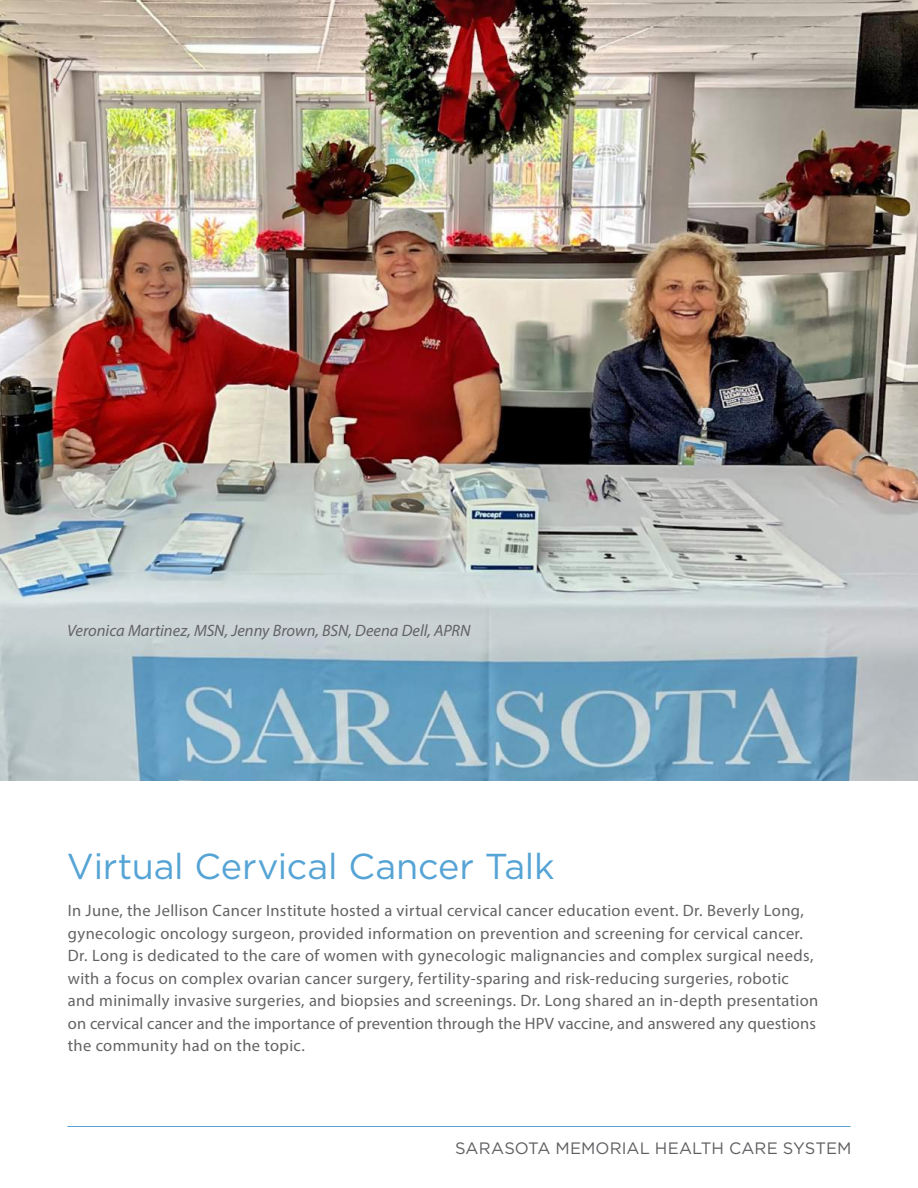
<style>
.page{position:relative;width:918px;height:1188px;background:#fff}
.page>*{position:absolute;margin:0;border:0;box-sizing:border-box;transform-origin:0 0}
.t1{font:36px "Gotham";letter-spacing:-.005em;color:#55a4d5}
.t2{font:16.5px/22.5px "Myriad Pro";letter-spacing:.02em;color:#636366}
.t3{font:italic 16.5px "Myriad Pro";color:#636366}
.t4{font:16.5px "Gotham";letter-spacing:.005em;color:#5f5f62}
</style>
<div class="page">
<img style="left:0;top:0;width:918px;height:781px">
<hr style="left:68px;top:1126px;width:782px;height:1px;background:#55a4d5">
<p class="t3" style="left:67px;top:620px;width:405px">Veronica Martinez, MSN, Jenny Brown, BSN, Deena Dell, APRN</p>
<h1 class="t1" style="left:67px;top:843px;width:489px">Virtual Cervical Cancer Talk</h1>
<p class="t2" style="left:68px;top:899px;width:752px">In June, the Jellison Cancer Institute hosted a virtual cervical cancer education event. Dr. Beverly Long, gynecologic oncology surgeon, provided information on prevention and screening for cervical cancer.<br>Dr. Long is dedicated to the care of women with gynecologic malignancies and complex surgical needs, with a focus on complex ovarian cancer surgery, fertility-sparing and risk-reducing surgeries, robotic and minimally invasive surgeries, and biopsies and screenings. Dr. Long shared an in-depth presentation on cervical cancer and the importance of prevention through the HPV vaccine, and answered any questions the community had on the topic.</p>
<p class="t4" style="left:455px;top:1137px;width:398px">SARASOTA MEMORIAL HEALTH CARE SYSTEM</p>
</div>
